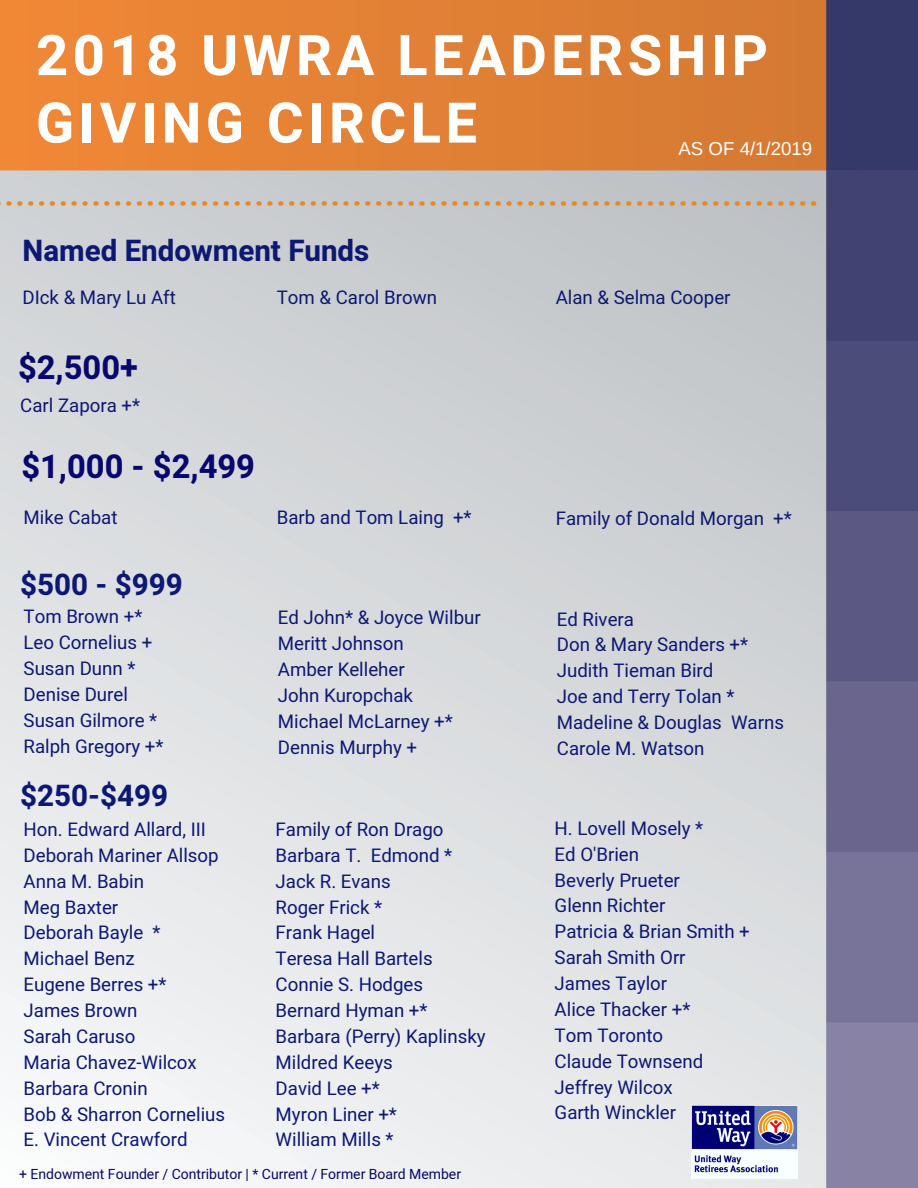
<style>
.page{position:relative;width:918px;height:1188px;background:#fff}
.page>*{position:absolute;margin:0;border:0;box-sizing:border-box;transform-origin:0 0}
.t1{font:700 55.95px/67.5px "Heebo";letter-spacing:.08em;color:#fff}
.t2{font:700 32.7px "Heebo";color:#07076d}
.t3{font:700 29.55px "Heebo";color:#0d1872}
.t4{font:18.75px/25.8px "Heebo";color:#0d1872}
.t5{font:18.75px "Arimo";color:#fff}
.t6{font:13.95px "Heebo";color:#07076d}
</style>
<div class="page">
<img style="left:0;top:0;width:918px;height:1188px">
<img style="left:0;top:201px;width:825px;height:5px">
<img style="left:692px;top:1106px;width:106px;height:73px">
<h1 class="t1" style="left:36px;top:24px;width:733px">2018 UWRA LEADERSHIP<br>GIVING CIRCLE</h1>
<p class="t5" style="left:679px;top:138px;width:135px">AS OF 4/1/2019</p>
<h3 class="t3" style="left:22px;top:230px;width:349px">Named Endowment Funds</h3>
<p class="t4" style="left:22px;top:285px;width:155px">DIck &amp; Mary Lu Aft</p>
<p class="t4" style="left:277px;top:285px;width:162px">Tom &amp; Carol Brown</p>
<p class="t4" style="left:556px;top:285px;width:176px">Alan &amp; Selma Cooper</p>
<h2 class="t2" style="left:18px;top:344px;width:121px">$2,500+</h2>
<p class="t4" style="left:20px;top:393px;width:121px">Carl Zapora +*</p>
<h2 class="t2" style="left:21px;top:443px;width:235px">$1,000 - $2,499</h2>
<p class="t4" style="left:24px;top:505px;width:95px">Mike Cabat</p>
<p class="t4" style="left:277px;top:505px;width:196px">Barb and Tom Laing +*</p>
<p class="t4" style="left:556px;top:507px;width:238px">Family of Donald Morgan +*</p>
<h3 class="t3" style="left:20px;top:564px;width:164px">$500 - $999</h3>
<p class="t4" style="left:24px;top:604px;width:141px">Tom Brown +*<br>Leo Cornelius +<br>Susan Dunn *<br>Denise Durel<br>Susan Gilmore *<br>Ralph Gregory +*</p>
<p class="t4" style="left:278px;top:606px;width:204px">Ed John* &amp; Joyce Wilbur<br>Meritt Johnson<br>Amber Kelleher<br>John Kuropchak<br>Michael McLarney +*<br>Dennis Murphy +</p>
<p class="t4" style="left:557px;top:607px;width:229px">Ed Rivera<br>Don &amp; Mary Sanders +*<br>Judith Tieman Bird<br>Joe and Terry Tolan *<br>Madeline &amp; Douglas Warns<br>Carole M. Watson</p>
<h3 class="t3" style="left:20px;top:775px;width:149px">$250-$499</h3>
<p class="t4" style="left:24px;top:817px;width:203px">Hon. Edward Allard, III<br>Deborah Mariner Allsop<br>Anna M. Babin<br>Meg Baxter<br>Deborah Bayle *<br>Michael Benz<br>Eugene Berres +*<br>James Brown<br>Sarah Caruso<br>Maria Chavez-Wilcox<br>Barbara Cronin<br>Bob &amp; Sharron Cornelius<br>E. Vincent Crawford</p>
<p class="t4" style="left:276px;top:817px;width:212px">Family of Ron Drago<br>Barbara T. Edmond *<br>Jack R. Evans<br>Roger Frick *<br>Frank Hagel<br>Teresa Hall Bartels<br>Connie S. Hodges<br>Bernard Hyman +*<br>Barbara (Perry) Kaplinsky<br>Mildred Keeys<br>David Lee +*<br>Myron Liner +*<br>William Mills *</p>
<p class="t4" style="left:555px;top:816px;width:197px">H. Lovell Mosely *<br>Ed O'Brien<br>Beverly Prueter<br>Glenn Richter<br>Patricia &amp; Brian Smith +<br>Sarah Smith Orr<br>James Taylor<br>Alice Thacker +*<br>Tom Toronto<br>Claude Townsend<br>Jeffrey Wilcox<br>Garth Winckler</p>
<p class="t6" style="left:19px;top:1164px;width:444px">+ Endowment Founder / Contributor | * Current / Former Board Member</p>
</div>
